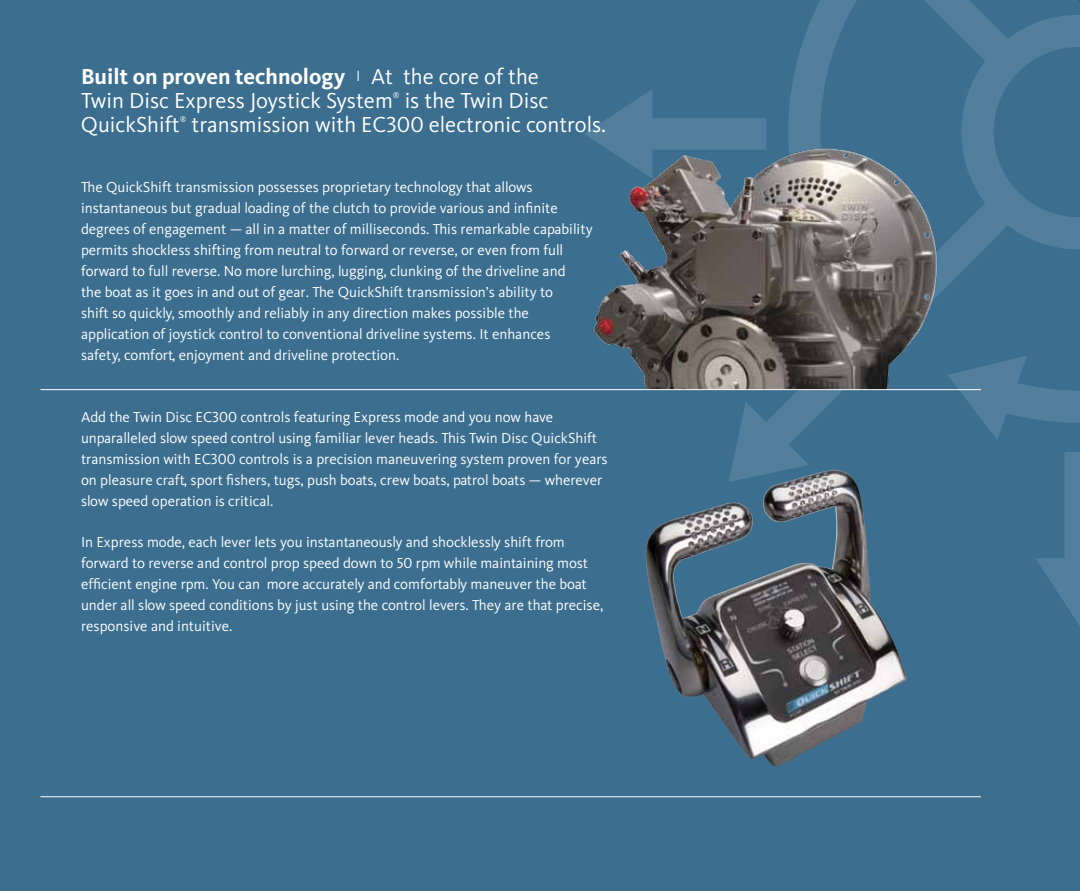
<style>
.page{position:relative;width:1080px;height:891px;background:#3b6e8f}
.page>*{position:absolute;margin:0;border:0;box-sizing:border-box;transform-origin:0 0}
.t1{font:22.5px/24px "Kievit";color:#fff}
.t2{font:15px/21px "Kievit";color:#fff}
.t3{font:7.8px "Kievit";color:#fff}
.s1{font-weight:700}
.s2{font-family:"Times";font-size:15px}
.s3{font-family:"Kievit Regular SC"}
</style>
<div class="page">
<svg style="left:584px;top:89px;width:145px;height:56px"></svg>
<svg style="left:1036px;top:482px;width:44px;height:144px"></svg>
<svg style="left:729px;top:0;width:351px;height:482px"></svg>
<svg style="left:922px;top:0;width:158px;height:289px"></svg>
<img style="left:593px;top:145px;width:353px;height:244px">
<hr style="left:40px;top:389px;width:941px;height:1px;background:#fff">
<img style="left:645px;top:470px;width:262px;height:297px">
<hr style="left:40px;top:796px;width:941px;height:1px;background:#fff">
<h1 class="t1" style="left:81px;top:65px;width:459px"><span class="s1">Built on proven technology</span> <span class="s2">|</span> At the core of the<br>Twin Disc Express Joystick System</h1>
<p class="t3" style="left:393px;top:91px;width:8px">®</p>
<h1 class="t1" style="left:405px;top:89px;width:145px">is the Twin Disc</h1>
<h1 class="t1" style="left:81px;top:113px;width:100px">QuickShift</h1>
<p class="t3" style="left:180px;top:115px;width:8px">®</p>
<h1 class="t1" style="left:192px;top:113px;width:416px">transmission with EC<span class="s3">300</span> electronic controls.</h1>
<p class="t2" style="left:81px;top:176px;width:513px">The QuickShift transmission possesses proprietary technology that allows instantaneous but gradual loading of the clutch to provide various and infinite degrees of engagement — all in a matter of milliseconds. This remarkable capability permits shockless shifting from neutral to forward or reverse, or even from full forward to full reverse. No more lurching, lugging, clunking of the driveline and<br>the boat as it goes in and out of gear. The QuickShift transmission’s ability to<br>shift so quickly, smoothly and reliably in any direction makes possible the application of joystick control to conventional driveline systems. It enhances safety, comfort, enjoyment and driveline protection.</p>
<p class="t2" style="left:81px;top:406px;width:528px">Add the Twin Disc <span class="s3">EC300</span> controls featuring Express mode and you now have unparalleled slow speed control using familiar lever heads. This Twin Disc QuickShift transmission with <span class="s3">EC300</span> controls is a precision maneuvering system proven for years on pleasure craft, sport fishers, tugs, push boats, crew boats, patrol boats — wherever slow speed operation is critical.</p>
<p class="t2" style="left:81px;top:531px;width:524px">In Express mode, each lever lets you instantaneously and shocklessly shift from forward to reverse and control prop speed down to <span class="s3">50</span> rpm while maintaining most efficient engine rpm. You can more accurately and comfortably maneuver the boat under all slow speed conditions by just using the control levers. They are that precise, responsive and intuitive.</p>
</div>
